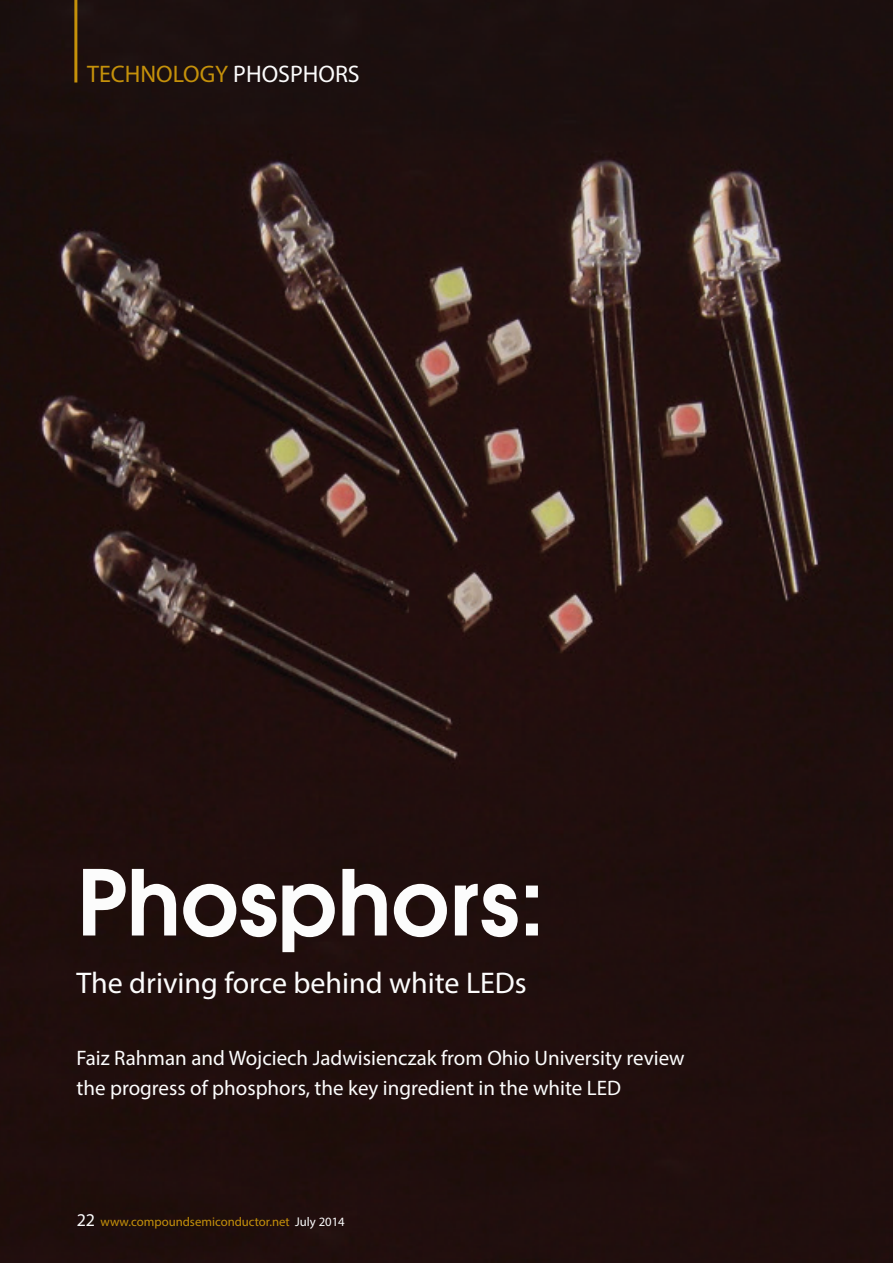
<style>
.page{position:relative;width:893px;height:1263px;background:#fff}
.page>*{position:absolute;margin:0;border:0;box-sizing:border-box;transform-origin:0 0}
.Headline_Main_Avante{font:600 90px "Avant Garde";color:#fcfcfc}
.Headline_Main_Avante-2{font:30px "Myriad Pro";color:#fcfcfc}
.Body_Text{font:24px "Myriad Pro";color:#c5910a}
.Standfirst{font:21px "Myriad Pro";color:#fcfcfc}
.Body_Text-2{font:12.75px "Myriad Pro";color:#c5910a}
.s1{color:#fcfcfc}
.s2{font-size:18px;color:#fcfcfc}
</style>
<div class="page">
<img style="left:0;top:0;width:893px;height:1263px">
<hr style="left:74px;top:0;width:3px;height:82px;background:#c5910a">
<p class="Body_Text" style="left:87px;top:60px;width:274px">TECHNOLOGY <span class="s1">PHOSPHORS</span></p>
<p class="Headline_Main_Avante" style="left:77px;top:843px;width:469px">Phosphors:</p>
<p class="Headline_Main_Avante-2" style="left:77px;top:964px;width:452px">The driving force behind white LEDs</p>
<p class="Standfirst" style="left:77px;top:1045px;width:610px">Faiz Rahman and Wojciech Jadwisienczak from Ohio University review</p>
<p class="Standfirst" style="left:77px;top:1075px;width:546px">the progress of phosphors, the key ingredient in the white LED</p>
<p class="Body_Text-2" style="left:77px;top:1213px;width:270px"><span class="s2">22</span> www.compoundsemiconductor.net <span class="s1">July 2014</span></p>
</div>
